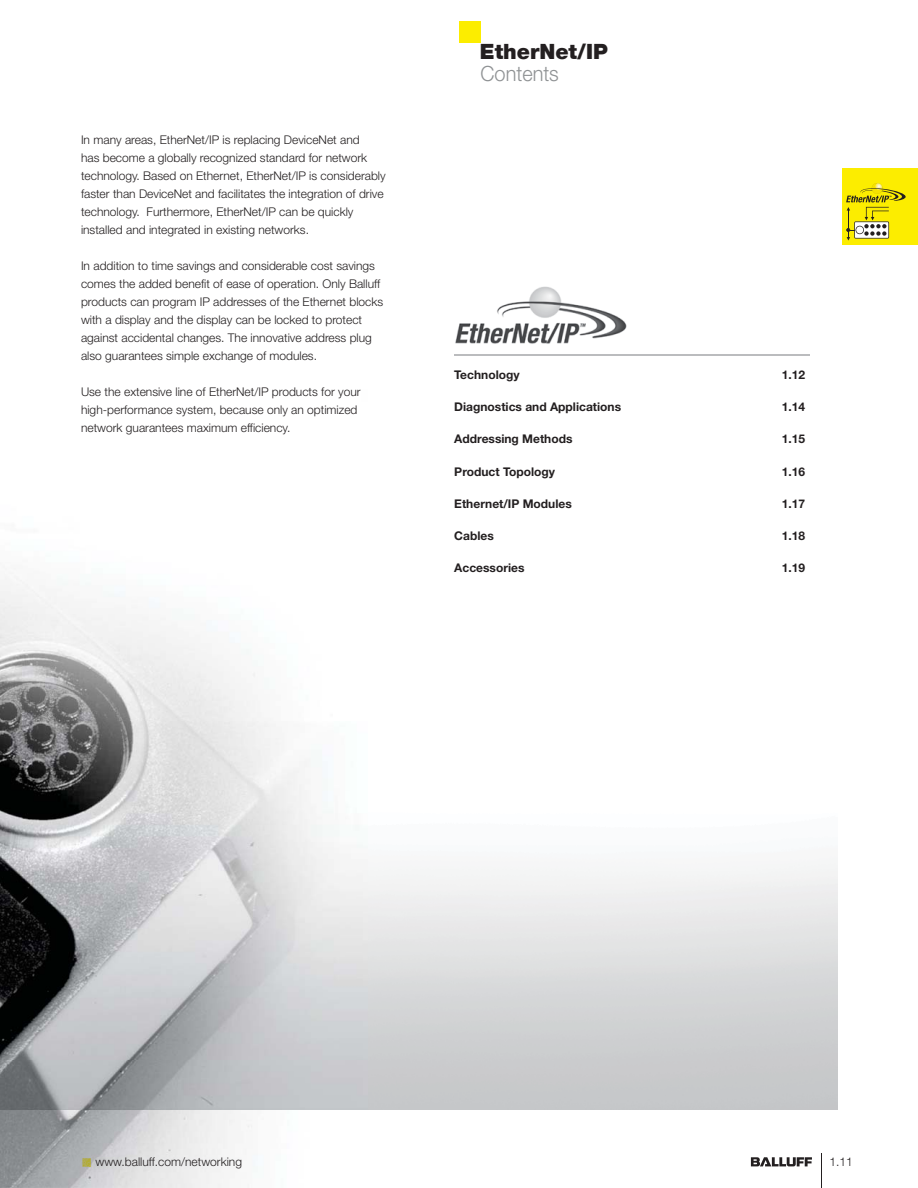
<style>
.page{position:relative;width:918px;height:1188px;background:#fff}
.page>*{position:absolute;margin:0;border:0;box-sizing:border-box;transform-origin:0 0}
.t1{font:900 21px "Helvetica Neue LT";color:#231f20}
.t2{font:300 21px "Helvetica Neue LT";color:#8f9294;scale:.95 1}
.t3{font:300 12px/18px "Helvetica Neue LT";color:#231f20}
.t4{font:700 12px "Helvetica Neue LT";color:#231f20}
</style>
<div class="page">
<hr style="left:821px;top:1154px;width:1px;height:34px;background:#231f20">
<svg style="left:751px;top:1157px;width:61px;height:9px"></svg>
<div style="left:459px;top:21px;width:21px;height:21px;background:#fced00"></div>
<div style="left:842px;top:168px;width:76px;height:77px;background:#fced00"></div>
<svg style="left:846px;top:183px;width:60px;height:58px"></svg>
<img style="left:0;top:577px;width:367px;height:611px">
<img style="left:92px;top:1158px;width:149px;height:11px">
<hr style="left:454px;top:354px;width:355px;height:2px;background:#bbbcbe">
<img style="left:455px;top:286px;width:172px;height:58px">
<svg style="left:82px;top:1158px;width:9px;height:9px"></svg>
<h1 class="t1" style="left:480px;top:39px;width:129px">EtherNet/IP</h1>
<p class="t3" style="left:81px;top:132px;width:306px">In many areas, EtherNet/IP is replacing DeviceNet and<br>has become a globally recognized standard for network technology. Based on Ethernet, EtherNet/IP is considerably faster than DeviceNet and facilitates the integration of drive technology. Furthermore, EtherNet/IP can be quickly installed and integrated in existing networks.</p>
<p class="t3" style="left:81px;top:258px;width:304px">In addition to time savings and considerable cost savings comes the added benefit of ease of operation. Only Balluff products can program IP addresses of the Ethernet blocks with a display and the display can be locked to protect against accidental changes. The innovative address plug also guarantees simple exchange of modules.</p>
<p class="t3" style="left:81px;top:384px;width:281px">Use the extensive line of EtherNet/IP products for your high-performance system, because only an optimized network guarantees maximum efficiency.</p>
<h1 class="t2" style="left:481px;top:66px;width:84px">Contents</h1>
<p class="t4" style="left:454px;top:370px;width:67px">Technology</p>
<p class="t4" style="left:782px;top:370px;width:25px">1.12</p>
<p class="t4" style="left:454px;top:403px;width:168px">Diagnostics and Applications</p>
<p class="t4" style="left:782px;top:403px;width:25px">1.14</p>
<p class="t4" style="left:454px;top:435px;width:120px">Addressing Methods</p>
<p class="t4" style="left:782px;top:435px;width:25px">1.15</p>
<p class="t4" style="left:454px;top:467px;width:102px">Product Topology</p>
<p class="t4" style="left:782px;top:467px;width:25px">1.16</p>
<p class="t4" style="left:454px;top:499px;width:119px">Ethernet/IP Modules</p>
<p class="t4" style="left:782px;top:499px;width:25px">1.17</p>
<p class="t4" style="left:454px;top:532px;width:41px">Cables</p>
<p class="t4" style="left:782px;top:532px;width:25px">1.18</p>
<p class="t4" style="left:454px;top:564px;width:72px">Accessories</p>
<p class="t4" style="left:782px;top:564px;width:25px">1.19</p>
<p class="t3" style="left:96px;top:1154px;width:148px">www.balluff.com/networking</p>
<p class="t3" style="left:830px;top:1154px;width:25px">1.11</p>
<p class="t3" style="left:138px;top:1154px;width:6px">ll</p>
</div>
